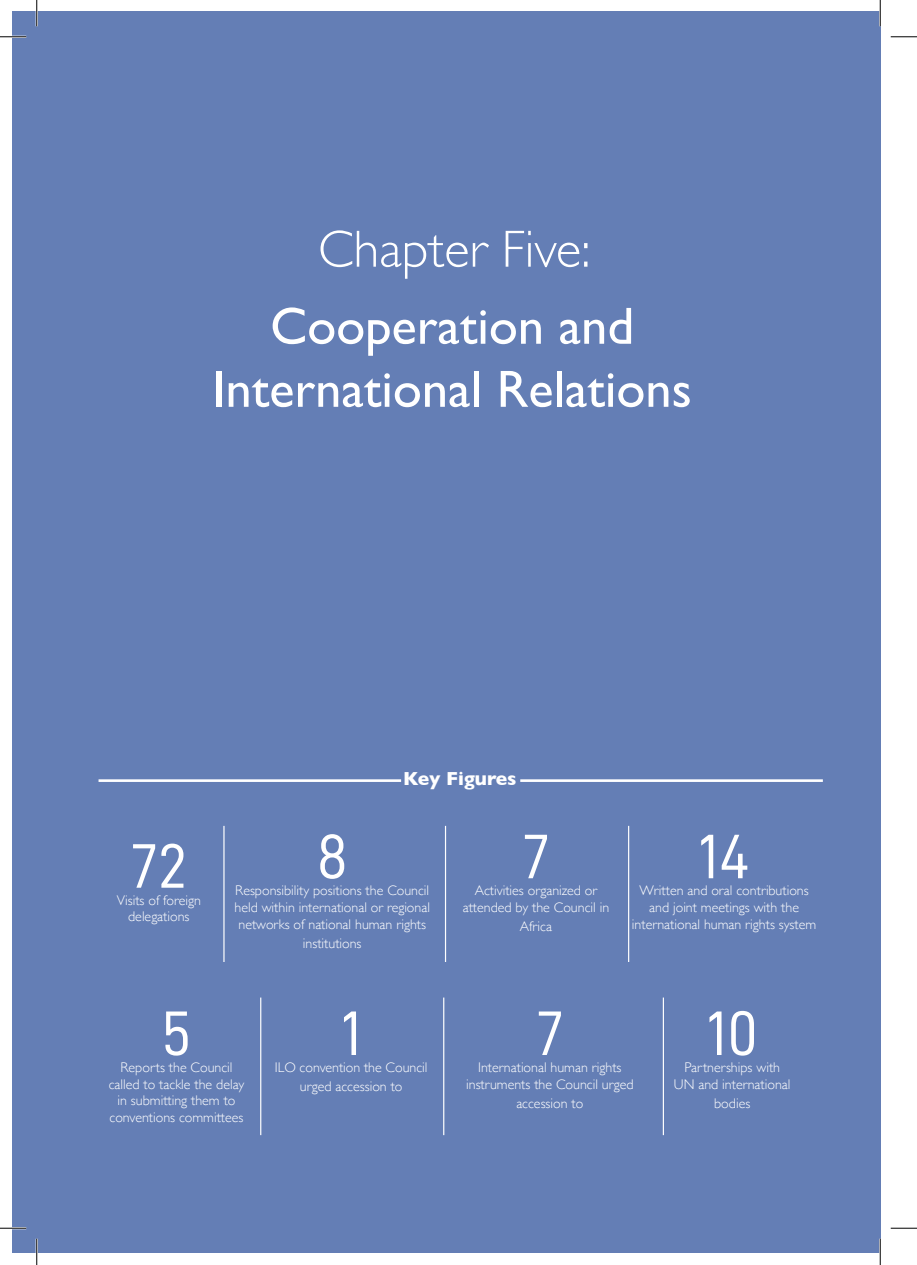
<style>
.page{position:relative;width:917px;height:1265px;background:#fff}
.page>*{position:absolute;margin:0;border:0;box-sizing:border-box;transform-origin:0 0}
.t1{font:63px "D DIN";color:#fff}
.t2{font:52.5px/63px "Gill Sans";color:#fff;text-align:center}
.t3{font:300 52.5px "Gill Sans";color:#fff}
.t4{font:700 19.25px "Gill Sans";color:#fff}
.t5{font:300 14px/16.8px "Gill Sans";color:#fff;text-align:center}
</style>
<div class="page">
<div style="left:12px;top:12px;width:868px;height:1240px;background:#647eb5"></div>
<hr style="left:445px;top:825px;width:1px;height:136px;background:#fff">
<hr style="left:223px;top:825px;width:2px;height:136px;background:#fff">
<hr style="left:628px;top:825px;width:1px;height:136px;background:#fff">
<hr style="left:260px;top:997px;width:1px;height:137px;background:#fff">
<hr style="left:443px;top:997px;width:1px;height:137px;background:#fff">
<hr style="left:663px;top:997px;width:1px;height:137px;background:#fff">
<hr style="left:99px;top:779px;width:302px;height:2px;background:#fff">
<hr style="left:520px;top:779px;width:303px;height:2px;background:#fff">
<hr style="left:0;top:36px;width:26px;height:2px;background:#fff">
<hr style="left:0;top:1226px;width:26px;height:2px;background:#fff">
<hr style="left:36px;top:0;width:2px;height:26px;background:#fff">
<hr style="left:36px;top:1238px;width:2px;height:26px;background:#fff">
<hr style="left:879px;top:0;width:2px;height:26px;background:#fff">
<hr style="left:879px;top:1238px;width:2px;height:26px;background:#fff">
<svg style="left:0;top:36px;width:26px;height:1px"></svg>
<svg style="left:891px;top:36px;width:26px;height:1px"></svg>
<svg style="left:0;top:1227px;width:26px;height:1px"></svg>
<svg style="left:891px;top:1227px;width:26px;height:1px"></svg>
<svg style="left:36px;top:0;width:1px;height:26px"></svg>
<svg style="left:36px;top:1238px;width:1px;height:26px"></svg>
<svg style="left:880px;top:0;width:1px;height:26px"></svg>
<svg style="left:880px;top:1238px;width:1px;height:26px"></svg>
<h2 class="t3" style="left:318px;top:208px;width:274px">Chapter Five:</h2>
<h2 class="t2" style="left:212px;top:294px;width:481px">Cooperation and<br>International Relations</h2>
<h1 class="t1" style="left:131px;top:831px;width:58px">72</h1>
<p class="t5" style="left:117px;top:890px;width:86px">Visits of foreign delegations</p>
<h3 class="t4" style="left:403px;top:763px;width:115px">Key Figures</h3>
<h1 class="t1" style="left:316px;top:822px;width:34px">8</h1>
<p class="t5" style="left:234px;top:881px;width:197px;text-align:justify">Responsibility positions the Council held within international or regional networks of national human rights</p>
<p class="t5" style="left:303px;top:933px;width:60px">institutions</p>
<h1 class="t1" style="left:522px;top:822px;width:29px">7</h1>
<p class="t5" style="left:463px;top:881px;width:148px">Activities organized or attended by the Council in</p>
<p class="t5" style="left:520px;top:916px;width:34px">Africa</p>
<h1 class="t1" style="left:698px;top:822px;width:54px">14</h1>
<p class="t5" style="left:632px;top:881px;width:186px">Written and oral contributions and joint meetings with the international human rights system</p>
<h1 class="t1" style="left:161px;top:998px;width:32px">5</h1>
<p class="t5" style="left:109px;top:1057px;width:137px">Reports the Council called to tackle the delay in submitting them to conventions committees</p>
<h1 class="t1" style="left:341px;top:998px;width:22px">1</h1>
<p class="t5" style="left:275px;top:1056px;width:154px;line-height:18.9px">ILO convention the Council urged accession to</p>
<h1 class="t1" style="left:536px;top:998px;width:29px">7</h1>
<p class="t5" style="left:466px;top:1057px;width:169px">International human rights instruments the Council urged</p>
<p class="t5" style="left:516px;top:1093px;width:69px">accession to</p>
<h1 class="t1" style="left:706px;top:998px;width:53px">10</h1>
<p class="t5" style="left:674px;top:1057px;width:118px">Partnerships with<br>UN and international</p>
<p class="t5" style="left:714px;top:1093px;width:38px">bodies</p>
</div>
